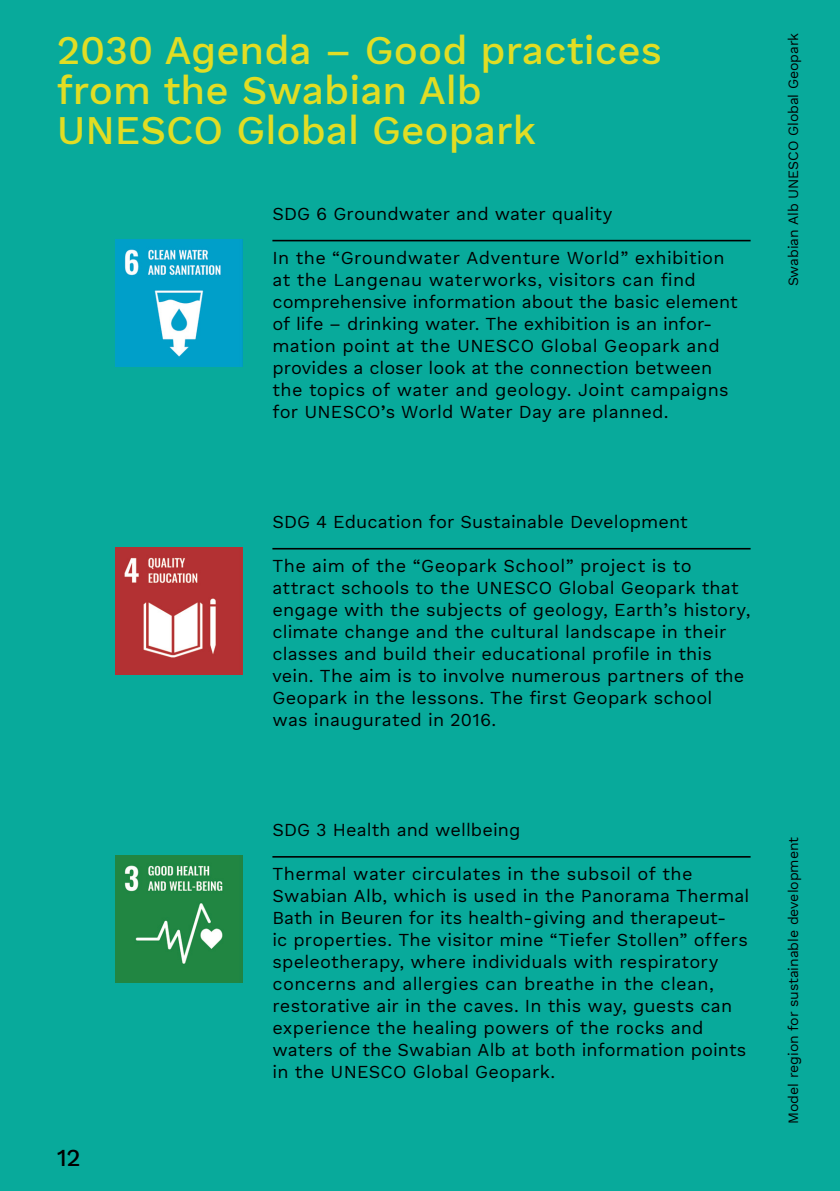
<style>
.page{position:relative;width:840px;height:1191px;background:#fff}
.page>*{position:absolute;margin:0;border:0;box-sizing:border-box;transform-origin:0 0}
.t1{font:500 40px/40px "Work Sans DUK";color:#e1dd24}
.t2{font:500 24px "Work Sans DUK";color:#000}
.t3{font:18px/22px "Work Sans DUK";letter-spacing:.01em;color:#000}
.t4{font:14px "Work Sans DUK";letter-spacing:-.005em;color:#000}
.s1{font-weight:500}
</style>
<div class="page">
<div style="left:0;top:0;width:839px;height:1191px;background:#08aa9b"></div>
<hr style="left:272px;top:240px;width:478px;height:1px;background:#000">
<hr style="left:272px;top:548px;width:478px;height:1px;background:#000">
<hr style="left:272px;top:856px;width:478px;height:1px;background:#000">
<img style="left:115px;top:548px;width:127px;height:126px">
<img style="left:115px;top:856px;width:127px;height:126px">
<img style="left:115px;top:240px;width:127px;height:126px">
<h1 class="t1" style="left:57px;top:33px;width:606px">2030 Agenda – Good practices from the Swabian Alb<br>UNESCO Global Geopark</h1>
<p class="t3" style="left:272px;top:204px;width:341px">SDG 6 Groundwater and water quality</p>
<p class="t3" style="left:272px;top:248px;width:466px">In the “Groundwater Adventure World” exhibition at the Langenau waterworks, visitors can find comprehensive information about the basic element of life – drinking water. The exhibition is an infor&shy;mation point at the UNESCO Global Geopark and provides a closer look at the connection between the topics of water and geology. Joint campaigns for UNESCO<span class="s1">’</span>s World Water Day are planned.</p>
<p class="t3" style="left:272px;top:512px;width:416px">SDG 4 Education for Sustainable Development</p>
<p class="t3" style="left:272px;top:556px;width:479px">The aim of the “Geopark School” project is to attract schools to the UNESCO Global Geopark that engage with the subjects of geology, Earth’s history, climate change and the cultural landscape in their classes and build their educational profile in this vein. The aim is to involve numerous partners of the Geopark in the lessons. The first Geopark school was inaugurated in 2016.</p>
<h2 class="t2" style="left:57px;top:1144px;width:25px">12</h2>
<p class="t3" style="left:272px;top:820px;width:249px">SDG 3 Health and wellbeing</p>
<p class="t3" style="left:272px;top:864px;width:478px">Thermal water circulates in the subsoil of the Swabian Alb, which is used in the Panorama Thermal Bath in Beuren for its health-giving and therapeut-<br>ic properties. The visitor mine “Tiefer Stollen” offers speleotherapy, where individuals with respiratory concerns and allergies can breathe in the clean, restorative air in the caves. In this way, guests can experience the healing powers of the rocks and waters of the Swabian Alb at both information points in the UNESCO Global Geopark.</p>
<p class="t4" style="left:784px;top:286px;width:255px;rotate:-90deg">Swabian Alb UNESCO Global Geopark</p>
<p class="t4" style="left:784px;top:1123px;width:288px;rotate:-90deg">Model region for sustainable development</p>
</div>
